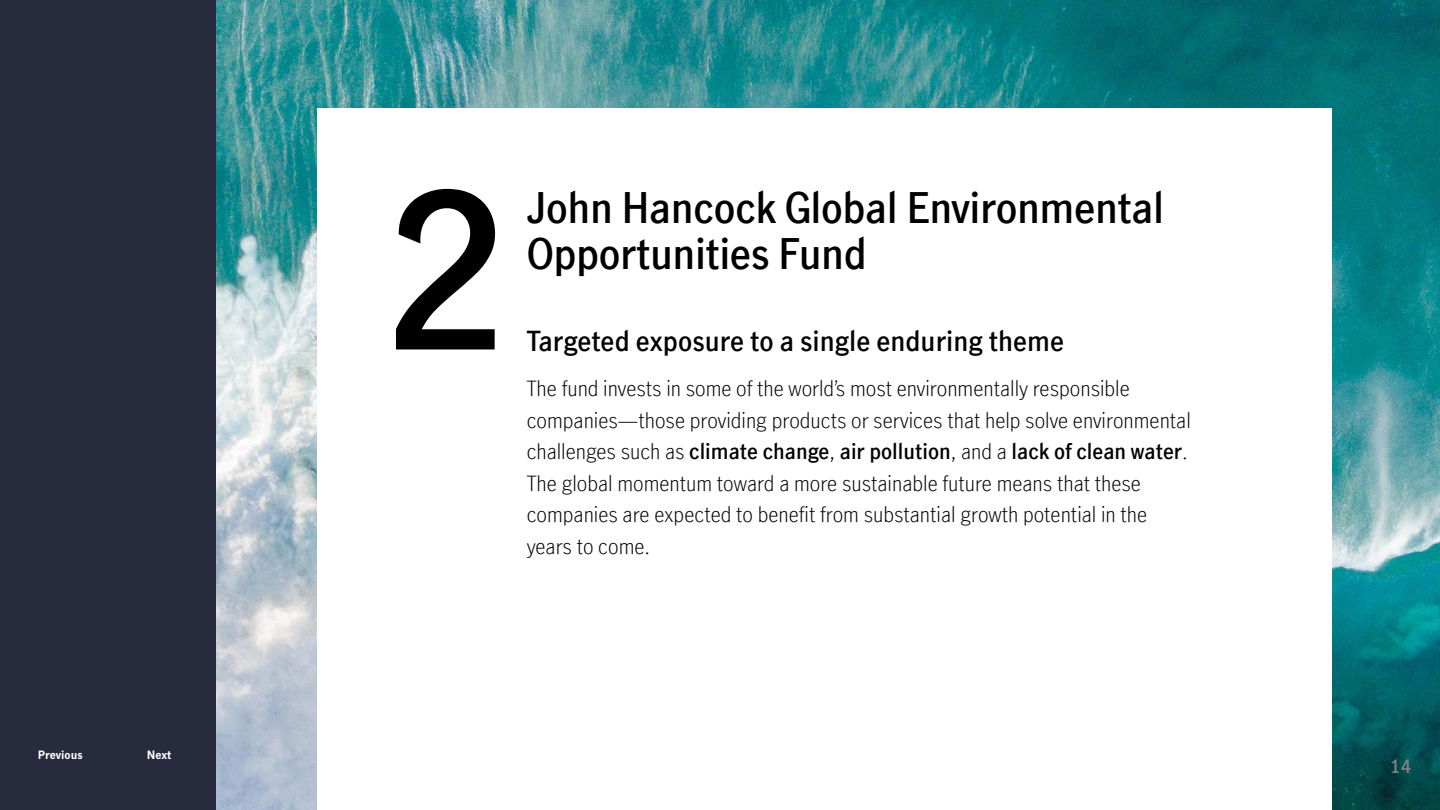
<style>
.page{position:relative;width:1440px;height:810px;background:#fff}
.page>*{position:absolute;margin:0;border:0;box-sizing:border-box;transform-origin:0 0}
.intro{font:600 213px "Manulife JH Sans Optimized";color:#000}
.body_copy_2{font:600 41.25px/46.5px "Manulife JH Sans Optimized";letter-spacing:-.01em;color:#000}
.Subhead{font:600 27px "Manulife JH Sans Optimized";color:#000}
.body_copy_2-2{font:300 21px/31.5px "Manulife JH Sans Optimized";color:#000}
.t1{font:600 18px "Manulife JH Sans Optimized";color:#808080}
.t2{font:700 11.25px "Manulife JH Sans Optimized";color:#fff}
.s1{font-weight:600}
</style>
<div class="page">
<div style="left:0;top:0;width:216px;height:810px;background:#282b3e"></div>
<img style="left:216px;top:0;width:1224px;height:810px">
<div style="left:317px;top:108px;width:1015px;height:702px;background:#fff"></div>
<p class="t2" style="left:38px;top:747px;width:46px">Previous</p>
<p class="t2" style="left:147px;top:748px;width:26px">Next</p>
<p class="intro" style="left:382px;top:125px;width:128px">2</p>
<p class="body_copy_2" style="left:527px;top:183px;width:639px">John Hancock Global Environmental<br>Opportunities Fund</p>
<p class="Subhead" style="left:527px;top:323px;width:539px">Targeted exposure to a single enduring theme</p>
<p class="body_copy_2-2" style="left:527px;top:372px;width:666px">The fund invests in some of the world’s most environmentally responsible companies—those providing products or services that help solve environmental challenges such as <span class="s1">climate change</span>, <span class="s1">air pollution</span>, and a <span class="s1">lack of clean water</span>.<br>The global momentum toward a more sustainable future means that these companies are expected to benefit from substantial growth potential in the years to come.</p>
<h1 class="t1" style="left:1390px;top:754px;width:23px">14</h1>
</div>
